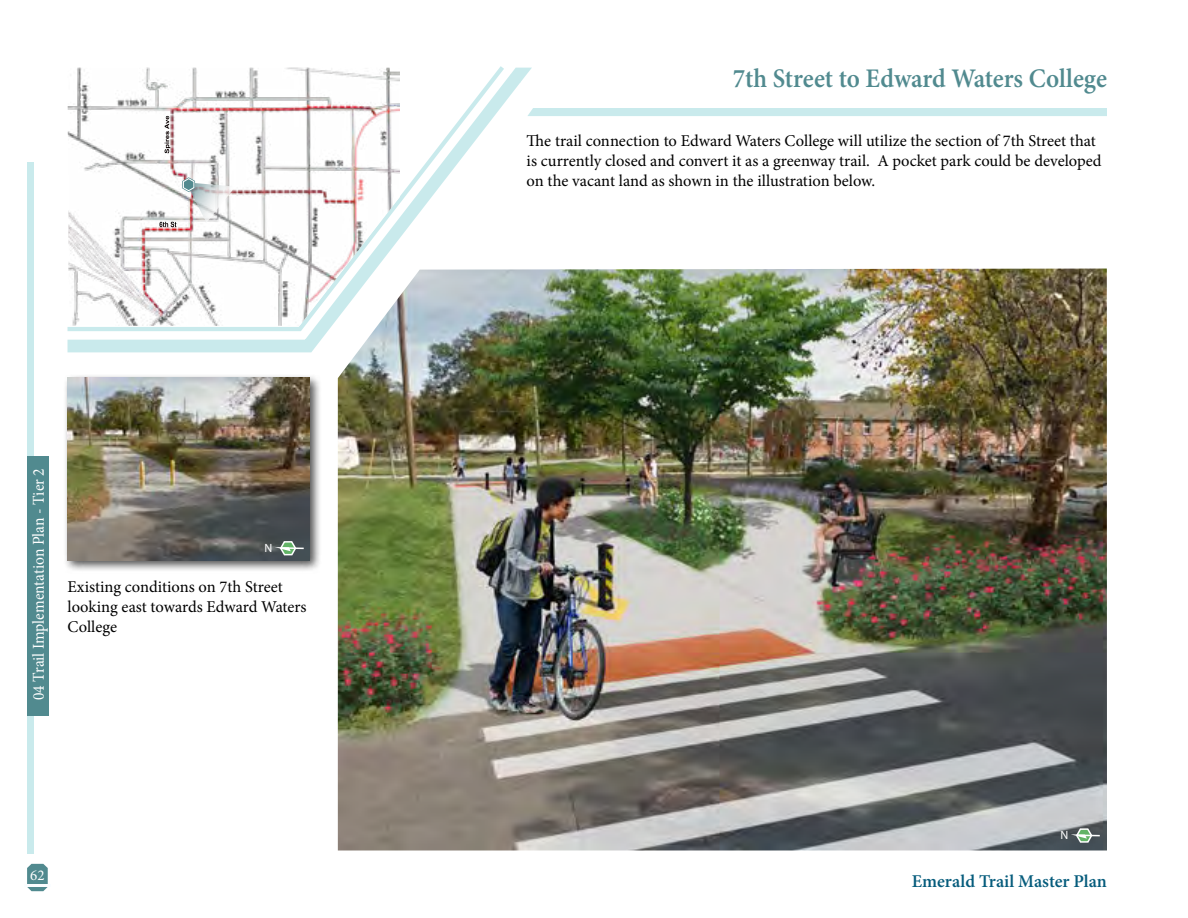
<style>
.page{position:relative;width:1188px;height:918px;background:#fff}
.page>*{position:absolute;margin:0;border:0;box-sizing:border-box;transform-origin:0 0}
.t1{font:600 26.85px "Minion Pro";color:#518a8f;scale:.94 1}
.t2{font:600 18px "Minion Pro";color:#065c7c}
.t3{font:16.5px/19.8px "Minion Pro";color:#000}
.t4{font:16.5px "Minion Pro";color:#fff;scale:.94 1}
.t5{font:15px "Minion Pro";color:#fff}
.t6{font:12px "Myriad Pro";color:#fff}
</style>
<div class="page">
<div style="left:27px;top:162px;width:7px;height:691px;background:#c9eaec"></div>
<div style="left:27px;top:456px;width:22px;height:260px;background:#518a8f"></div>
<svg style="left:27px;top:864px;width:21px;height:27px"></svg>
<hr style="left:24px;top:885px;width:27px;height:2px;background:#fafdff">
<img style="left:338px;top:269px;width:769px;height:581px">
<div style="left:63px;top:374px;width:258px;height:199px;background:#000;opacity:.7"></div>
<img style="left:68px;top:378px;width:242px;height:183px">
<div style="left:534px;top:108px;width:573px;height:8px;background:#c9eaec"></div>
<svg style="left:67px;top:66px;width:467px;height:293px"></svg>
<img style="left:68px;top:67px;width:332px;height:259px">
<svg style="left:182px;top:177px;width:53px;height:46px"></svg>
<hr style="left:280px;top:547px;width:24px;height:2px;background:#fff">
<svg style="left:275px;top:540px;width:22px;height:17px"></svg>
<svg style="left:1071px;top:828px;width:29px;height:16px"></svg>
<p class="t4" style="left:27px;top:700px;width:248px;rotate:-90deg">04 Trail Implementation Plan - Tier 2</p>
<p class="t6" style="left:264px;top:540px;width:9px">N</p>
<p class="t3" style="left:67px;top:577px;width:241px">Existing conditions on 7th Street looking east towards Edward Waters<br>College</p>
<p class="t5" style="left:30px;top:865px;width:16px">62</p>
<h1 class="t1" style="left:733px;top:60px;width:400px">7th Street to Edward Waters College</h1>
<p class="t3" style="left:527px;top:131px;width:577px">The trail connection to Edward Waters College will utilize the section of 7th Street that is currently closed and convert it as a greenway trail. A pocket park could be developed on the vacant land as shown in the illustration below.</p>
<p class="t6" style="left:1061px;top:828px;width:9px">N</p>
<p class="t2" style="left:912px;top:869px;width:197px">Emerald Trail Master Plan</p>
</div>
